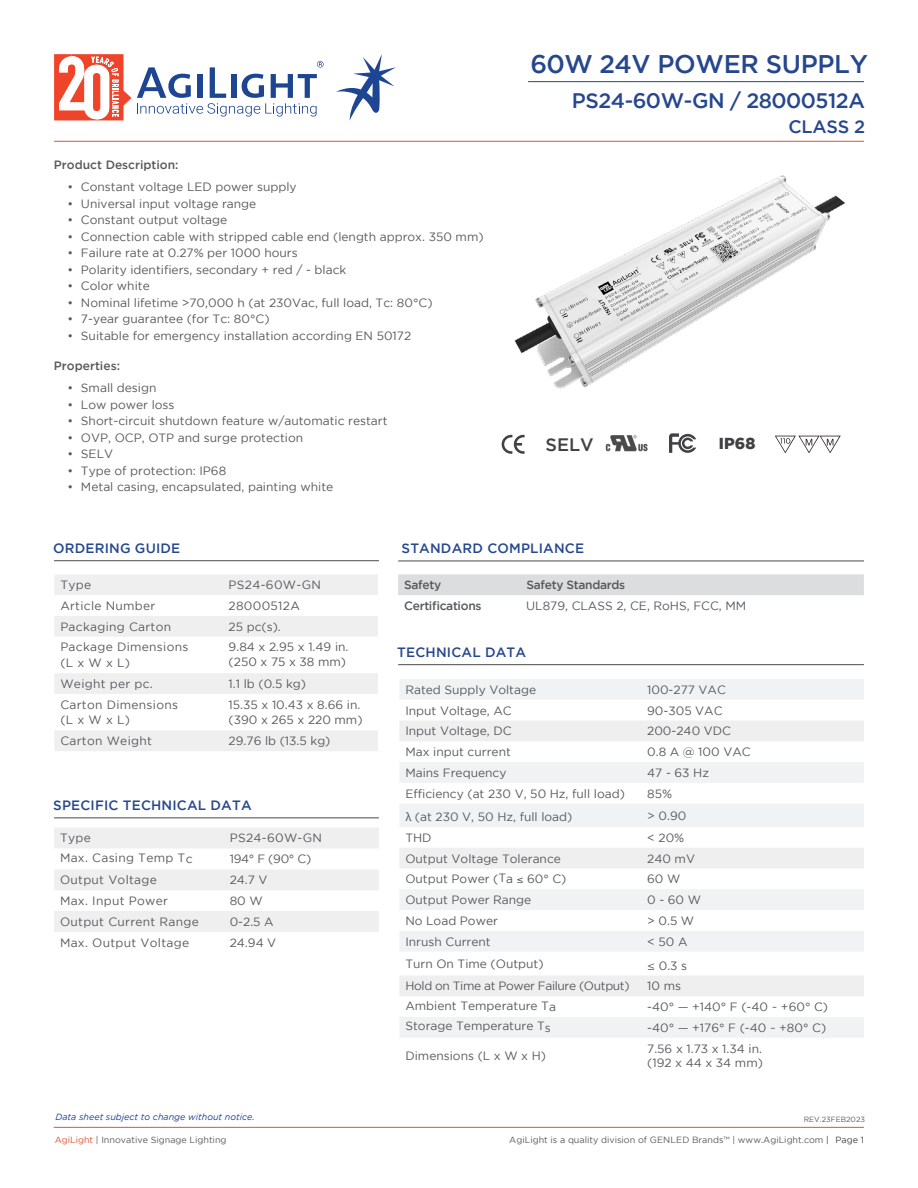
<style>
.page{position:relative;width:918px;height:1188px;background:#fff}
.page>*{position:absolute;margin:0;border:0;box-sizing:border-box;transform-origin:0 0}
.t1{font:500 25.5px "Gotham";letter-spacing:-.01em;color:#26478e}
.t2{font:500 21px "Gotham";letter-spacing:-.025em;color:#26478e}
.t3{font:500 18px "Gotham";letter-spacing:-.01em;color:#26478e}
.t4{font:500 18px "Gotham";color:#414042}
.t5{font:900 15.9px "Gotham";color:#414042}
.t6{font:500 13.5px "Gotham";letter-spacing:.015em;color:#26478e}
.t7{font:12px/15px "Gotham";color:#58595b}
.t8{font:12px/15.8px "Gotham";letter-spacing:.025em;color:#58595b}
.t9{font:500 12px "Gotham";letter-spacing:-.025em;color:#58595b}
.t10{font:12px "Gotham";letter-spacing:-.03em;color:#58595b}
.t11{font:500 12px "Gotham";color:#58595b}
.t12{font:9px "Gotham";color:#58595b}
.t13{font:italic 9px "Gotham";color:#1d4592}
.t14{font:7.5px "Gotham";color:#58595b}
.s1{font-family:"Helvetica Neue"}
.s2{font-family:"Avenir"}
.s3{color:#db5337}
.s4{color:#414042}
</style>
<div class="page">
<hr style="left:54px;top:141px;width:810px;height:1px;background:#db5336">
<hr style="left:54px;top:1127px;width:810px;height:1px;background:#db5337">
<svg style="left:137px;top:61px;width:187px;height:56px"></svg>
<svg style="left:54px;top:54px;width:77px;height:66px"></svg>
<svg style="left:336px;top:54px;width:60px;height:67px"></svg>
<hr style="left:528px;top:81px;width:336px;height:1px;background:#1d4592">
<img style="left:514px;top:175px;width:332px;height:214px">
<svg style="left:502px;top:435px;width:23px;height:19px"></svg>
<img style="left:605px;top:435px;width:43px;height:17px">
<svg style="left:669px;top:433px;width:27px;height:20px"></svg>
<svg style="left:775px;top:436px;width:66px;height:17px"></svg>
<svg style="left:54px;top:575px;width:324px;height:62px"></svg>
<svg style="left:54px;top:673px;width:324px;height:78px"></svg>
<div style="left:54px;top:828px;width:325px;height:20px;background:#efeff0"></div>
<div style="left:54px;top:870px;width:325px;height:20px;background:#efeff0"></div>
<div style="left:54px;top:911px;width:325px;height:21px;background:#efeff0"></div>
<svg style="left:400px;top:679px;width:464px;height:359px;fill:#f4f5f5"></svg>
<svg style="left:400px;top:721px;width:464px;height:275px;fill:#f1f2f3"></svg>
<hr style="left:54px;top:560px;width:325px;height:1px;background:#4a4a4b">
<hr style="left:398px;top:664px;width:466px;height:1px;background:#4a4a4b">
<hr style="left:54px;top:818px;width:325px;height:1px;background:#4a4a4b">
<hr style="left:398px;top:561px;width:466px;height:1px;background:#4a4a4b">
<div style="left:398px;top:574px;width:466px;height:21px;background:#dcddde"></div>
<p class="t11" style="left:54px;top:158px;width:126px">Product Description:</p>
<p class="t7" style="left:67px;top:179px;width:231px">• Constant voltage LED power supply</p>
<p class="t7" style="left:67px;top:196px;width:190px">• Universal input voltage range</p>
<p class="t7" style="left:67px;top:212px;width:161px">• Constant output voltage</p>
<p class="t7" style="left:67px;top:229px;width:418px">• Connection cable with stripped cable end (length approx. 350 mm)</p>
<p class="t7" style="left:67px;top:245px;width:232px">• Failure rate at 0.27% per 1000 hours</p>
<p class="t7" style="left:67px;top:262px;width:280px">• Polarity identifiers, secondary + red / - black</p>
<p class="t7" style="left:67px;top:278px;width:84px">• Color white</p>
<p class="t7" style="left:67px;top:295px;width:367px">• Nominal lifetime &gt;70,000 h (at 230Vac, full load, Tc: 80°C)</p>
<p class="t7" style="left:67px;top:311px;width:204px">• 7-year guarantee (for Tc: 80°C)</p>
<p class="t7" style="left:67px;top:328px;width:345px">• Suitable for emergency installation according EN 50172</p>
<p class="t11" style="left:54px;top:359px;width:68px">Properties:</p>
<p class="t7" style="left:67px;top:381px;width:91px">• Small design</p>
<p class="t7" style="left:67px;top:397px;width:109px">• Low power loss</p>
<p class="t7" style="left:67px;top:414px;width:322px">• Short-circuit shutdown feature w/automatic restart</p>
<p class="t7" style="left:67px;top:430px;width:237px">• OVP, OCP, OTP and surge protection</p>
<p class="t7" style="left:67px;top:447px;width:47px">• SELV</p>
<p class="t7" style="left:67px;top:463px;width:160px">• Type of protection: IP68</p>
<p class="t7" style="left:67px;top:480px;width:267px">• Metal casing, encapsulated, painting white</p>
<h1 class="t1" style="left:531px;top:49px;width:339px">60W 24V POWER SUPPLY</h1>
<h2 class="t2" style="left:572px;top:89px;width:295px">PS24-60W-GN / 28000512A</h2>
<h3 class="t3" style="left:789px;top:116px;width:78px">CLASS 2</h3>
<h3 class="t4" style="left:546px;top:434px;width:50px">SELV</h3>
<h3 class="t5" style="left:719px;top:434px;width:38px">IP68</h3>
<p class="t6" style="left:53px;top:540px;width:129px">ORDERING GUIDE</p>
<p class="t7" style="left:60px;top:577px;width:32px">Type</p>
<p class="t8" style="left:229px;top:577px;width:94px">PS24-60W-GN</p>
<p class="t8" style="left:60px;top:598px;width:97px">Article Number</p>
<p class="t8" style="left:229px;top:598px;width:73px">28000512A</p>
<p class="t8" style="left:60px;top:618px;width:112px">Packaging Carton</p>
<p class="t7" style="left:229px;top:619px;width:54px">25 pc(s).</p>
<p class="t8" style="left:60px;top:639px;width:130px">Package Dimensions (L x W x L)</p>
<p class="t7" style="left:229px;top:640px;width:121px">9.84 x 2.95 x 1.49 in. (250 x 75 x 38 mm)</p>
<p class="t8" style="left:60px;top:676px;width:94px">Weight per pc.</p>
<p class="t7" style="left:229px;top:676px;width:79px">1.1 lb (0.5 kg)</p>
<p class="t8" style="left:60px;top:696px;width:119px">Carton Dimensions (L x W x L)</p>
<p class="t7" style="left:229px;top:697px;width:135px">15.35 x 10.43 x 8.66 in. (390 x 265 x 220 mm)</p>
<p class="t8" style="left:60px;top:733px;width:93px">Carton Weight</p>
<p class="t7" style="left:229px;top:733px;width:103px">29.76 lb (13.5 kg)</p>
<p class="t6" style="left:53px;top:797px;width:200px">SPECIFIC TECHNICAL DATA</p>
<p class="t7" style="left:60px;top:830px;width:32px">Type</p>
<p class="t8" style="left:230px;top:830px;width:94px">PS24-60W-GN</p>
<p class="t8" style="left:60px;top:849px;width:134px">Max. Casing Temp Tc</p>
<p class="t7" style="left:230px;top:851px;width:83px">194° F (90° C)</p>
<p class="t8" style="left:60px;top:872px;width:98px">Output Voltage</p>
<p class="t7" style="left:230px;top:872px;width:39px">24.7 V</p>
<p class="t8" style="left:60px;top:893px;width:110px">Max. Input Power</p>
<p class="t7" style="left:230px;top:893px;width:35px">80 W</p>
<p class="t8" style="left:60px;top:913px;width:140px">Output Current Range</p>
<p class="t7" style="left:230px;top:914px;width:46px">0-2.5 A</p>
<p class="t8" style="left:60px;top:934px;width:131px">Max. Output Voltage</p>
<p class="t7" style="left:230px;top:935px;width:48px">24.94 V</p>
<p class="t13" style="left:55px;top:1112px;width:201px">Data sheet subject to change without notice.</p>
<p class="t6" style="left:402px;top:540px;width:184px">STANDARD COMPLIANCE</p>
<p class="t9" style="left:404px;top:578px;width:39px">Safety</p>
<p class="t9" style="left:526px;top:578px;width:100px">Safety Standards</p>
<p class="t9" style="left:404px;top:599px;width:79px">Certifications</p>
<p class="t7" style="left:526px;top:598px;width:222px">UL879, CLASS 2, CE, RoHS, FCC, MM</p>
<p class="t6" style="left:397px;top:644px;width:130px">TECHNICAL DATA</p>
<p class="t7" style="left:405px;top:682px;width:132px">Rated Supply Voltage</p>
<p class="t7" style="left:647px;top:682px;width:80px">100-277 VAC</p>
<p class="t7" style="left:405px;top:703px;width:108px">Input Voltage, AC</p>
<p class="t7" style="left:647px;top:703px;width:77px">90-305 VAC</p>
<p class="t7" style="left:405px;top:723px;width:108px">Input Voltage, DC</p>
<p class="t7" style="left:647px;top:723px;width:85px">200-240 VDC</p>
<p class="t7" style="left:405px;top:744px;width:107px">Max input current</p>
<p class="t7" style="left:647px;top:744px;width:105px">0.8 A @ 100 VAC</p>
<p class="t7" style="left:405px;top:765px;width:103px">Mains Frequency</p>
<p class="t7" style="left:647px;top:765px;width:63px">47 - 63 Hz</p>
<p class="t7" style="left:405px;top:786px;width:221px">Efficiency (at 230 V, 50 Hz, full load)</p>
<p class="t7" style="left:647px;top:786px;width:26px">85%</p>
<p class="t7" style="left:405px;top:809px;width:169px"><span class="s1">λ</span> (at 230 V, 50 Hz, full load)</p>
<p class="t7" style="left:647px;top:808px;width:41px">&gt; 0.90</p>
<p class="t7" style="left:405px;top:830px;width:28px">THD</p>
<p class="t7" style="left:647px;top:830px;width:39px">&lt; 20%</p>
<p class="t7" style="left:405px;top:851px;width:157px">Output Voltage Tolerance</p>
<p class="t7" style="left:647px;top:851px;width:49px">240 mV</p>
<p class="t7" style="left:405px;top:871px;width:163px">Output Power (Ta ≤ 60° C)</p>
<p class="t7" style="left:647px;top:871px;width:35px">60 W</p>
<p class="t7" style="left:405px;top:892px;width:127px">Output Power Range</p>
<p class="t7" style="left:647px;top:892px;width:55px">0 - 60 W</p>
<p class="t7" style="left:405px;top:913px;width:94px">No Load Power</p>
<p class="t7" style="left:647px;top:913px;width:49px">&gt; 0.5 W</p>
<p class="t7" style="left:405px;top:934px;width:87px">Inrush Current</p>
<p class="t7" style="left:647px;top:934px;width:42px">&lt; 50 A</p>
<p class="t7" style="left:405px;top:956px;width:140px">Turn On Time (Output)</p>
<p class="t7" style="left:647px;top:958px;width:42px"><span class="s2">≤</span> 0.3 s</p>
<p class="t10" style="left:405px;top:979px;width:226px">Hold on Time at Power Failure (Output)</p>
<p class="t7" style="left:647px;top:978px;width:35px">10 ms</p>
<p class="t7" style="left:405px;top:998px;width:152px">Ambient Temperature Ta</p>
<p class="t7" style="left:647px;top:999px;width:182px">-40° — +140° F (-40 ~ +60° C)</p>
<p class="t7" style="left:405px;top:1018px;width:147px">Storage Temperature Ts</p>
<p class="t7" style="left:647px;top:1020px;width:181px">-40° — +176° F (-40 ~ +80° C)</p>
<p class="t7" style="left:405px;top:1048px;width:142px">Dimensions (L x W x H)</p>
<p class="t7" style="left:647px;top:1041px;width:117px;line-height:14.4px">7.56 x 1.73 x 1.34 in. (192 x 44 x 34 mm)</p>
<p class="t14" style="left:804px;top:1115px;width:63px">REV.23FEB2023</p>
<p class="t12" style="left:55px;top:1135px;width:173px"><span class="s3">AgiLight</span> | Innovative Signage Lighting</p>
<p class="t12" style="left:509px;top:1135px;width:356px">AgiLight is a quality division of GENLED Brands™ | www.AgiLight.com <span class="s4">| Page 1</span></p>
</div>
